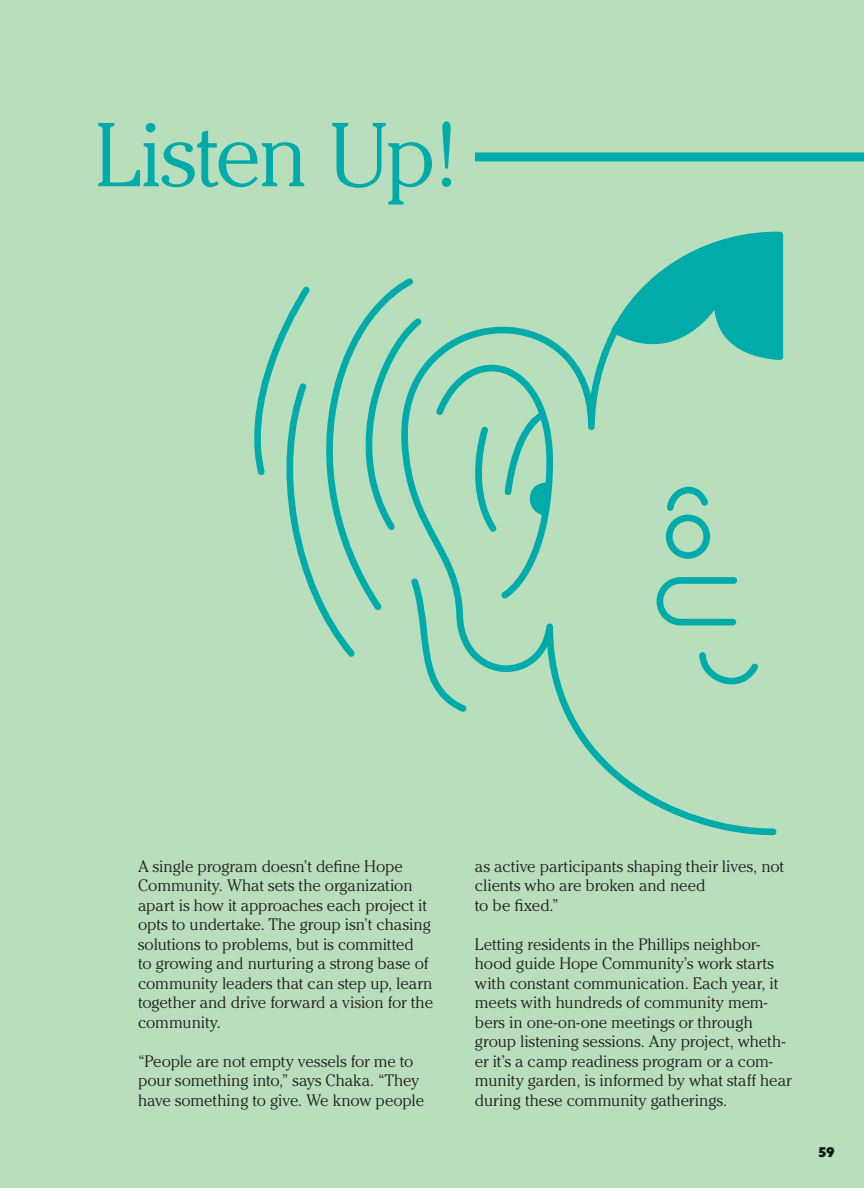
<style>
.page{position:relative;width:864px;height:1188px;background:#b9debc}
.page>*{position:absolute;margin:0;border:0;box-sizing:border-box;transform-origin:0 0}
.t1{font:300 90px "Cheltenham";letter-spacing:-.03em;color:#00abaa}
.t2{font:300 16.5px/19.5px "Cheltenham";letter-spacing:-.005em;color:#231f20}
.t3{font:900 13.5px "Azo Sans";color:#231f20}
</style>
<div class="page">
<div style="left:475px;top:152px;width:389px;height:9px;background:#00abaa"></div>
<svg style="left:400px;top:231px;width:383px;height:604px;background:#a4d8ba"></svg>
<svg style="left:656px;top:577px;width:81px;height:48px;background:#82ceb6"></svg>
<svg style="left:666px;top:486px;width:44px;height:73px;background:#77cbb5"></svg>
<svg style="left:250px;top:278px;width:303px;height:434px;background:#a2d7b9"></svg>
<svg style="left:699px;top:652px;width:59px;height:32px;background:#87d0b7"></svg>
<div style="left:819px;top:1146px;width:15px;height:10px;background:#b9debc"></div>
<h1 class="t1" style="left:94px;top:103px;width:363px">Listen Up!</h1>
<p class="t2" style="left:138px;top:856px;width:296px">A single program doesn’t defne Hope Community. What sets the organization apart is how it approaches each project it opts to undertake. The group isn’t chasing solutions to problems, but is committed<br>to growing and nurturing a strong base of community leaders that can step up, learn together and drive forward a vision for the community.</p>
<p class="t2" style="left:138px;top:1051px;width:287px">“People are not empty vessels for me to pour something into,” says Chaka. “They have something to give. We know people</p>
<p class="t2" style="left:475px;top:856px;width:311px">as active participants shaping their lives, not clients who are broken and need<br>to be fxed.”</p>
<p class="t2" style="left:475px;top:934px;width:318px">Letting residents in the Phillips neighbor&shy;hood guide Hope Community’s work starts with constant communication. Each year, it meets with hundreds of community mem&shy;bers in one-on-one meetings or through group listening sessions. Any project, wheth&shy;er it’s a camp readiness program or a com&shy;munity garden, is informed by what staff hear during these community gatherings.</p>
<p class="t3" style="left:818px;top:1142px;width:18px">59</p>
</div>
